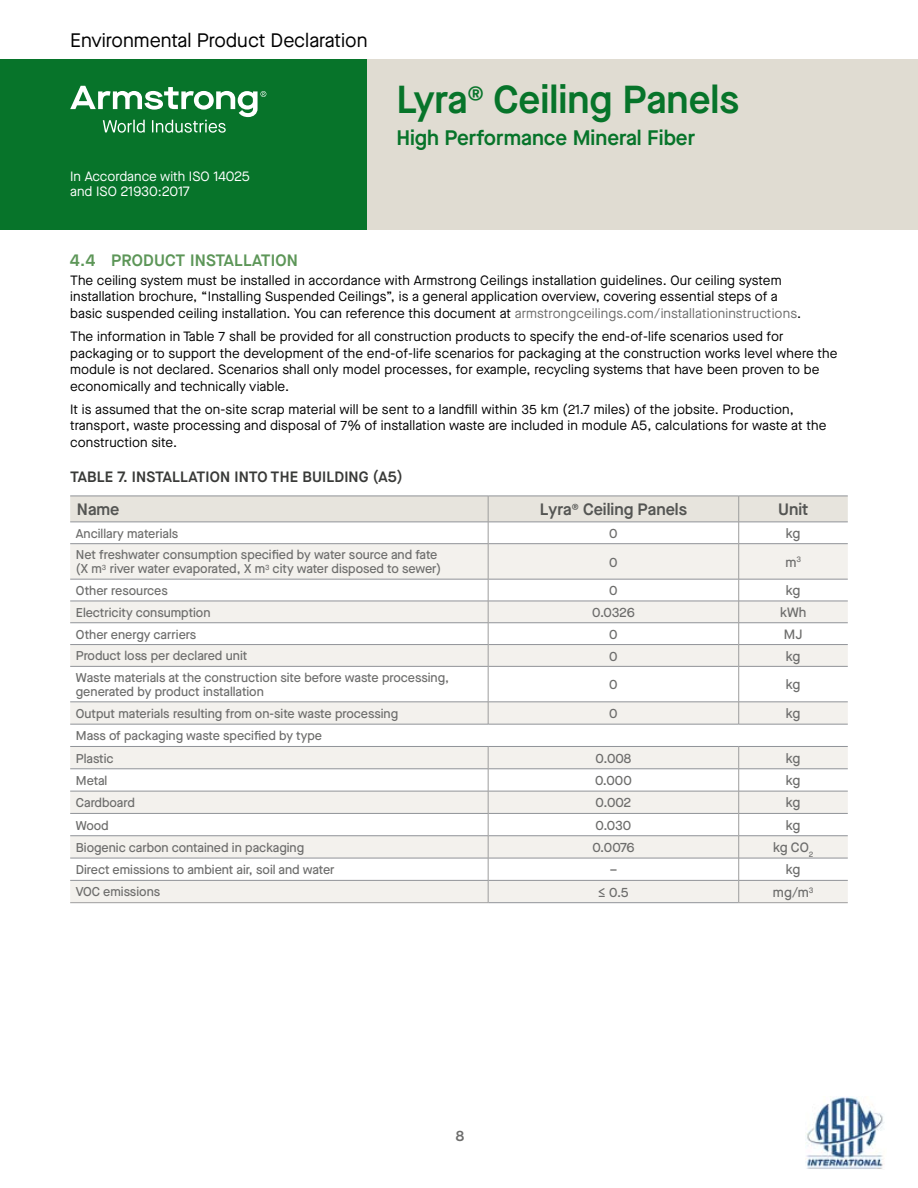
<style>
.page{position:relative;width:918px;height:1188px;background:#fff}
.page>*{position:absolute;margin:0;border:0;box-sizing:border-box;transform-origin:0 0}
.t1{font:600 39px "Maison Neue";color:#07742a}
.t2{font:600 21px "Maison Neue";color:#07742a}
.t3{font:19.5px "Maison Neue";color:#000001}
.t4{font:600 16.5px "Maison Neue";color:#545553}
.t5{font:600 16.5px "Maison Neue";letter-spacing:.01em;color:#5d9658}
.t6{font:600 15px "Maison Neue";letter-spacing:.01em;color:#393a38}
.t7{font:600 15px "Maison Neue";color:#6d6d6c}
.t8{font:13.5px/16.5px "Maison Neue";letter-spacing:.01em;color:#000001}
.t9{font:500 13.5px "Maison Neue";letter-spacing:-.035em;color:#6d6d6c}
.t10{font:13.5px/15px "Maison Neue";color:#fff}
.t11{font:500 12.75px/14.2px "Maison Neue";color:#6d6d6c}
.s1{color:#6d6d6c}
</style>
<div class="page">
<div style="left:0;top:60px;width:918px;height:170px;background:#e0dcd2"></div>
<div style="left:0;top:60px;width:367px;height:170px;background:#07742a"></div>
<svg style="left:70px;top:86px;width:196px;height:47px"></svg>
<img style="left:805px;top:1097px;width:79px;height:72px">
<svg style="left:70px;top:544px;width:778px;height:358px;fill:#f3f1ed"></svg>
<hr style="left:70px;top:579px;width:418px;height:1px;background:#909398">
<hr style="left:488px;top:579px;width:251px;height:1px;background:#909398">
<hr style="left:739px;top:579px;width:109px;height:1px;background:#909398">
<hr style="left:70px;top:601px;width:418px;height:1px;background:#909398">
<hr style="left:488px;top:601px;width:251px;height:1px;background:#909398">
<hr style="left:739px;top:601px;width:109px;height:1px;background:#909398">
<hr style="left:70px;top:623px;width:418px;height:1px;background:#909398">
<hr style="left:488px;top:623px;width:251px;height:1px;background:#909398">
<hr style="left:739px;top:623px;width:109px;height:1px;background:#909398">
<hr style="left:70px;top:644px;width:418px;height:1px;background:#909398">
<hr style="left:488px;top:644px;width:251px;height:1px;background:#909398">
<hr style="left:739px;top:644px;width:109px;height:1px;background:#909398">
<hr style="left:70px;top:666px;width:418px;height:1px;background:#909398">
<hr style="left:488px;top:666px;width:251px;height:1px;background:#909398">
<hr style="left:739px;top:666px;width:109px;height:1px;background:#909398">
<hr style="left:70px;top:702px;width:418px;height:1px;background:#909398">
<hr style="left:488px;top:702px;width:251px;height:1px;background:#909398">
<hr style="left:739px;top:702px;width:109px;height:1px;background:#909398">
<hr style="left:70px;top:769px;width:418px;height:1px;background:#909398">
<hr style="left:488px;top:769px;width:251px;height:1px;background:#909398">
<hr style="left:739px;top:769px;width:109px;height:1px;background:#909398">
<hr style="left:70px;top:791px;width:418px;height:1px;background:#909398">
<hr style="left:488px;top:791px;width:251px;height:1px;background:#909398">
<hr style="left:739px;top:791px;width:109px;height:1px;background:#909398">
<hr style="left:70px;top:813px;width:418px;height:1px;background:#909398">
<hr style="left:488px;top:813px;width:251px;height:1px;background:#909398">
<hr style="left:739px;top:813px;width:109px;height:1px;background:#909398">
<hr style="left:70px;top:835px;width:418px;height:1px;background:#909398">
<hr style="left:488px;top:835px;width:251px;height:1px;background:#909398">
<hr style="left:739px;top:835px;width:109px;height:1px;background:#909398">
<hr style="left:70px;top:858px;width:418px;height:1px;background:#909398">
<hr style="left:488px;top:858px;width:251px;height:1px;background:#909398">
<hr style="left:739px;top:858px;width:109px;height:1px;background:#909398">
<hr style="left:70px;top:880px;width:418px;height:1px;background:#909398">
<hr style="left:488px;top:880px;width:251px;height:1px;background:#909398">
<hr style="left:739px;top:880px;width:109px;height:1px;background:#909398">
<hr style="left:488px;top:902px;width:251px;height:1px;background:#909398">
<hr style="left:488px;top:544px;width:1px;height:35px;background:#9d9d9d">
<hr style="left:738px;top:544px;width:1px;height:35px;background:#9d9d9d">
<hr style="left:488px;top:666px;width:1px;height:36px;background:#9d9d9d">
<hr style="left:738px;top:666px;width:1px;height:36px;background:#9d9d9d">
<svg style="left:488px;top:702px;width:1px;height:22px"></svg>
<svg style="left:738px;top:702px;width:1px;height:22px"></svg>
<svg style="left:70px;top:496px;width:778px;height:48px"></svg>
<svg style="left:488px;top:579px;width:1px;height:87px"></svg>
<svg style="left:738px;top:579px;width:1px;height:87px"></svg>
<svg style="left:488px;top:747px;width:1px;height:156px"></svg>
<svg style="left:738px;top:747px;width:1px;height:156px"></svg>
<hr style="left:70px;top:902px;width:418px;height:1px;background:#9d9d9d">
<hr style="left:739px;top:902px;width:109px;height:1px;background:#9d9d9d">
<hr style="left:70px;top:724px;width:418px;height:1px;background:#909398">
<hr style="left:488px;top:724px;width:251px;height:1px;background:#909398">
<hr style="left:739px;top:724px;width:109px;height:1px;background:#909398">
<hr style="left:70px;top:746px;width:418px;height:1px;background:#909398">
<hr style="left:488px;top:746px;width:251px;height:1px;background:#909398">
<hr style="left:739px;top:746px;width:109px;height:1px;background:#909398">
<h3 class="t3" style="left:70px;top:27px;width:299px">Environmental Product Declaration</h3>
<p class="t10" style="left:70px;top:169px;width:181px">In Accordance with ISO 14025 and ISO 21930:2017</p>
<h1 class="t1" style="left:396px;top:72px;width:344px">Lyra<sup>®</sup> Ceiling Panels</h1>
<h2 class="t2" style="left:396px;top:123px;width:300px">High Performance Mineral Fiber</h2>
<p class="t5" style="left:70px;top:249px;width:229px">4.4 PRODUCT INSTALLATION</p>
<p class="t8" style="left:70px;top:272px;width:733px">The ceiling system must be installed in accordance with Armstrong Ceilings installation guidelines. Our ceiling system installation brochure, “Installing Suspended Ceilings”, is a general application overview, covering essential steps of a basic suspended ceiling installation. You can reference this document at <span class="s1">armstrongceilings.com/installationinstructions</span>.</p>
<p class="t8" style="left:70px;top:328px;width:769px">The information in Table 7 shall be provided for all construction products to specify the end-of-life scenarios used for packaging or to support the development of the end-of-life scenarios for packaging at the construction works level where the module is not declared. Scenarios shall only model processes, for example, recycling systems that have been proven to be economically and technically viable.</p>
<p class="t8" style="left:70px;top:401px;width:758px">It is assumed that the on-site scrap material will be sent to a landfill within 35 km (21.7 miles) of the jobsite. Production, transport, waste processing and disposal of 7% of installation waste are included in module A5, calculations for waste at the construction site.</p>
<p class="t6" style="left:70px;top:466px;width:334px">TABLE 7. INSTALLATION INTO THE BUILDING (A5)</p>
<p class="t4" style="left:77px;top:498px;width:44px">Name</p>
<p class="t4" style="left:540px;top:498px;width:149px">Lyra<sup>®</sup> Ceiling Panels</p>
<p class="t4" style="left:778px;top:498px;width:31px">Unit</p>
<p class="t11" style="left:76px;top:526px;width:104px">Ancillary materials</p>
<p class="t9" style="left:609px;top:524px;width:10px">0</p>
<p class="t9" style="left:786px;top:524px;width:16px">kg</p>
<p class="t11" style="left:76px;top:547px;width:367px">Net freshwater consumption specified by water source and fate (X m<sup>3</sup> river water evaporated, X m<sup>3</sup> city water disposed to sewer)</p>
<p class="t9" style="left:609px;top:553px;width:10px">0</p>
<p class="t9" style="left:785px;top:553px;width:17px">m<sup>3</sup></p>
<p class="t11" style="left:76px;top:583px;width:94px">Other resources</p>
<p class="t9" style="left:609px;top:581px;width:10px">0</p>
<p class="t9" style="left:786px;top:581px;width:16px">kg</p>
<p class="t11" style="left:76px;top:605px;width:136px">Electricity consumption</p>
<p class="t9" style="left:592px;top:603px;width:44px">0.0326</p>
<p class="t9" style="left:780px;top:603px;width:28px">kWh</p>
<p class="t11" style="left:76px;top:627px;width:122px">Other energy carriers</p>
<p class="t9" style="left:609px;top:625px;width:10px">0</p>
<p class="t9" style="left:784px;top:625px;width:20px">MJ</p>
<p class="t11" style="left:76px;top:649px;width:173px">Product loss per declared unit</p>
<p class="t9" style="left:609px;top:647px;width:10px">0</p>
<p class="t9" style="left:786px;top:647px;width:16px">kg</p>
<p class="t11" style="left:76px;top:670px;width:375px">Waste materials at the construction site before waste processing, generated by product installation</p>
<p class="t9" style="left:609px;top:675px;width:10px">0</p>
<p class="t9" style="left:786px;top:675px;width:16px">kg</p>
<p class="t11" style="left:76px;top:706px;width:324px">Output materials resulting from on-site waste processing</p>
<p class="t9" style="left:609px;top:704px;width:10px">0</p>
<p class="t9" style="left:786px;top:704px;width:16px">kg</p>
<p class="t11" style="left:76px;top:724px;width:248px;line-height:22.5px">Mass of packaging waste specified by type<br>Plastic</p>
<p class="t9" style="left:596px;top:749px;width:37px">0.008</p>
<p class="t9" style="left:786px;top:749px;width:16px">kg</p>
<p class="t11" style="left:76px;top:773px;width:33px">Metal</p>
<p class="t9" style="left:595px;top:771px;width:38px">0.000</p>
<p class="t9" style="left:786px;top:771px;width:16px">kg</p>
<p class="t11" style="left:76px;top:795px;width:61px">Cardboard</p>
<p class="t9" style="left:596px;top:793px;width:37px">0.002</p>
<p class="t9" style="left:786px;top:794px;width:16px">kg</p>
<p class="t11" style="left:76px;top:818px;width:34px">Wood</p>
<p class="t9" style="left:596px;top:816px;width:37px">0.030</p>
<p class="t9" style="left:786px;top:816px;width:16px">kg</p>
<p class="t11" style="left:76px;top:840px;width:230px">Biogenic carbon contained in packaging</p>
<p class="t9" style="left:592px;top:838px;width:43px">0.0076</p>
<p class="t9" style="left:773px;top:838px;width:42px">kg CO<sub>2</sub></p>
<p class="t11" style="left:76px;top:862px;width:260px">Direct emissions to ambient air, soil and water</p>
<p class="t9" style="left:610px;top:860px;width:9px">–</p>
<p class="t9" style="left:786px;top:861px;width:16px">kg</p>
<p class="t11" style="left:76px;top:885px;width:86px">VOC emissions</p>
<p class="t9" style="left:598px;top:883px;width:32px">≤ 0.5</p>
<p class="t9" style="left:773px;top:883px;width:42px">mg/m<sup>3</sup></p>
<p class="t7" style="left:456px;top:1125px;width:10px">8</p>
</div>
